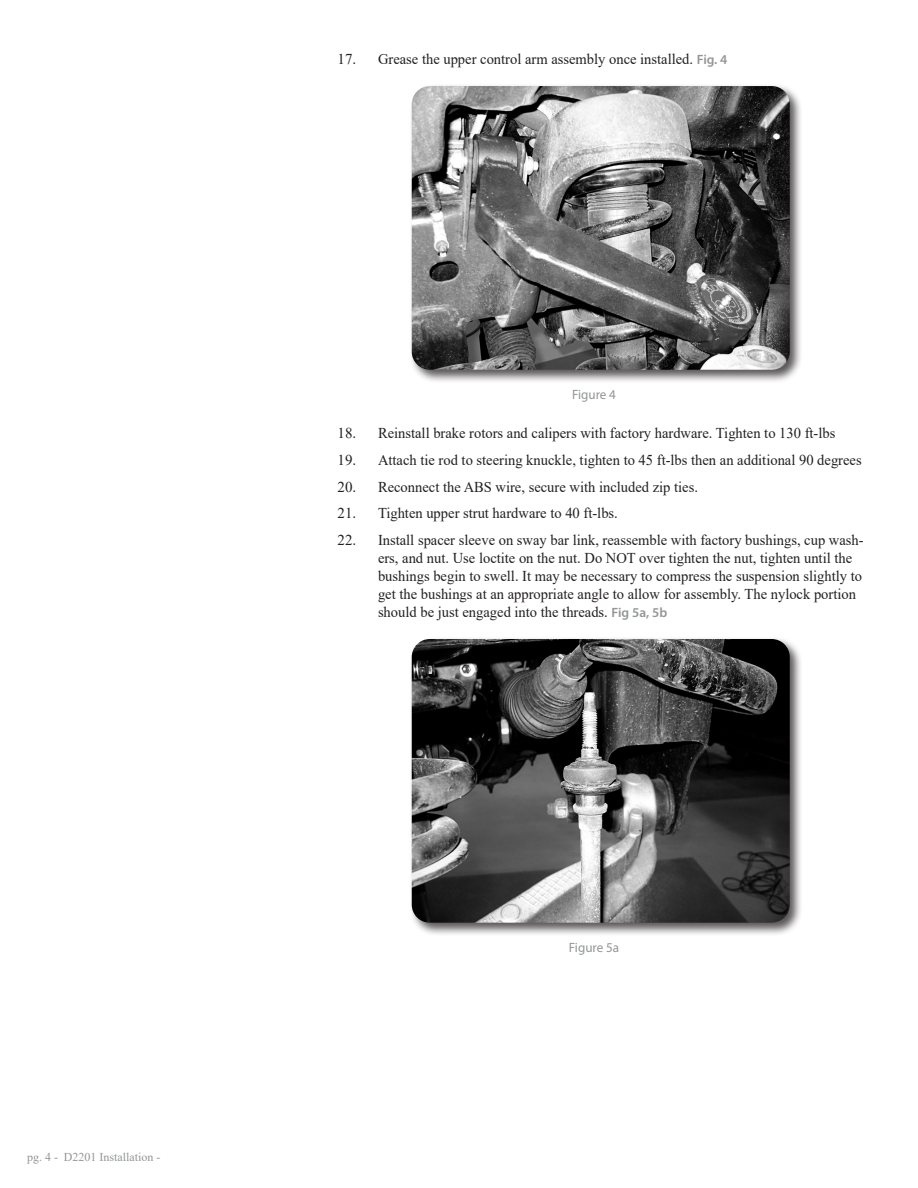
<style>
.page{position:relative;width:918px;height:1188px;background:#fff}
.page>*{position:absolute;margin:0;border:0;box-sizing:border-box;transform-origin:0 0}
.t1{font:15px/18px "Times New Roman";color:#231f20}
.t2{font:13.5px "Myriad Pro";color:#939598}
.t3{font:12px "Times New Roman";color:#939598}
.s1{font-family:"Myriad Pro";font-weight:600;font-size:13.5px;color:#939598}
</style>
<div class="page">
<div style="left:409px;top:83px;width:394px;height:300px;background:#231f20;opacity:.75"></div>
<img style="left:412px;top:86px;width:378px;height:284px">
<div style="left:409px;top:636px;width:394px;height:300px;background:#231f20;opacity:.75"></div>
<img style="left:412px;top:639px;width:378px;height:284px">
<p class="t3" style="left:27px;top:1149px;width:135px">pg. 4 - D2201 Installation -</p>
<p class="t1" style="left:338px;top:50px;width:392px">17. Grease the upper control arm assembly once installed. <span class="s1">Fig. 4</span></p>
<p class="t2" style="left:572px;top:386px;width:45px">Figure 4</p>
<p class="t1" style="left:338px;top:424px;width:499px">18. Reinstall brake rotors and calipers with factory hardware. Tighten to 130 ft-lbs</p>
<p class="t1" style="left:338px;top:451px;width:526px">19. Attach tie rod to steering knuckle, tighten to 45 ft-lbs then an additional 90 degrees</p>
<p class="t1" style="left:338px;top:477px;width:362px">20. Reconnect the ABS wire, secure with included zip ties.</p>
<p class="t1" style="left:338px;top:504px;width:282px">21. Tighten upper strut hardware to 40 ft-lbs.</p>
<p class="t1" style="left:378px;top:531px;width:487px;text-indent:-40px">22. Install spacer sleeve on sway bar link, reassemble with factory bushings, cup wash&shy;ers, and nut. Use loctite on the nut. Do NOT over tighten the nut, tighten until the bushings begin to swell. It may be necessary to compress the suspension slightly to get the bushings at an appropriate angle to allow for assembly. The nylock portion should be just engaged into the threads. <span class="s1">Fig 5a, 5b</span></p>
<p class="t2" style="left:569px;top:939px;width:52px">Figure 5a</p>
</div>
